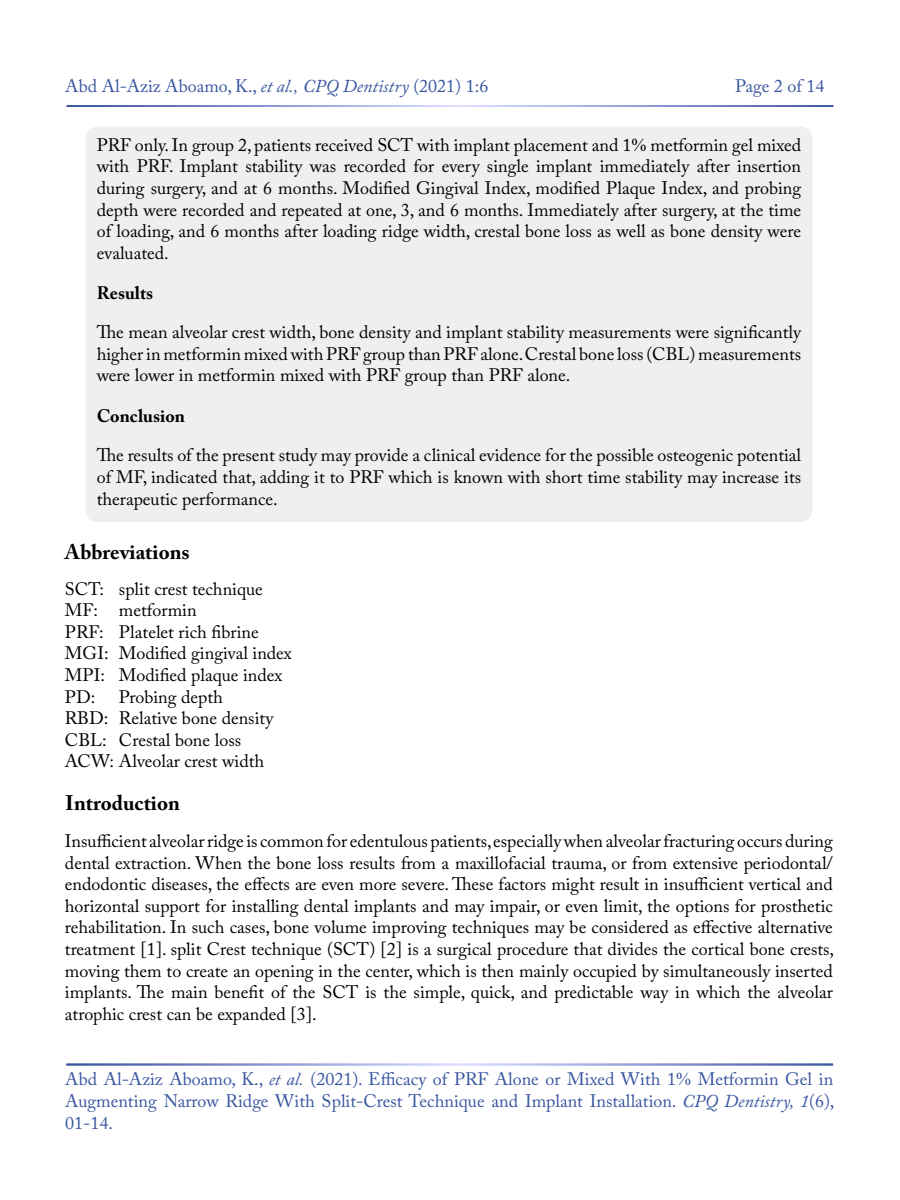
<style>
.page{position:relative;width:900px;height:1200px;background:#fff}
.page>*{position:absolute;margin:0;border:0;box-sizing:border-box;transform-origin:0 0}
.t1{font:700 21px "Adobe Caslon Pro";color:#000}
.t2{font:18px/21.6px "Adobe Caslon Pro";color:#000;text-align:justify}
.t3{font:18px/21.6px "Adobe Caslon Pro";color:#3955a0;text-align:justify}
.t4{font:700 18px "Adobe Caslon Pro";color:#000}
.s1{font-style:italic}
.s2{font-family:"Times New Roman"}
</style>
<div class="page">
<div style="left:86px;top:127px;width:726px;height:395px;background:#efeff0;border-radius:12px"></div>
<p class="t3" style="left:65px;top:75px;width:425px">Abd Al-Aziz Aboamo, K., <span class="s1">et al., CPQ Dentistry</span> (2021) 1:6</p>
<p class="t3" style="left:735px;top:75px;width:91px">Page 2 of 14</p>
<p class="t2" style="left:97px;top:134px;width:706px">PRF only. In group 2, patients received SCT with implant placement and 1<span class="s2">%</span> metformin gel mixed with PRF. Implant stability was recorded for every single implant immediately after insertion during surgery, and at 6 months. Modified Gingival Index, modified Plaque Index, and probing depth were recorded and repeated at one, 3, and 6 months. Immediately after surgery, at the time of loading, and 6 months after loading ridge width, crestal bone loss as well as bone density were evaluated.</p>
<p class="t4" style="left:97px;top:282px;width:58px">Results</p>
<p class="t2" style="left:97px;top:321px;width:706px">The mean alveolar crest width, bone density and implant stability measurements were significantly higher in metformin mixed with PRF group than PRF alone. Crestal bone loss (CBL) measurements were lower in metformin mixed with PRF group than PRF alone.</p>
<p class="t4" style="left:97px;top:405px;width:90px">Conclusion</p>
<p class="t2" style="left:97px;top:444px;width:706px">The results of the present study may provide a clinical evidence for the possible osteogenic potential of MF, indicated that, adding it to PRF which is known with short time stability may increase its therapeutic performance.</p>
<p class="t1" style="left:65px;top:539px;width:126px">Abbreviations</p>
<p class="t2" style="left:65px;top:578px;width:228px;text-align:left">SCT: split crest technique<br>MF: metformin<br>PRF: Platelet rich fibrine<br>MGI: Modified gingival index<br>MPI: Modified plaque index<br>PD:</p>
<p class="t2" style="left:65px;top:686px;width:210px;text-align:left;text-indent:54px">Probing depth<br>RBD: Relative bone density<br>CBL: Crestal bone loss<br>ACW: Alveolar crest width</p>
<p class="t1" style="left:65px;top:791px;width:116px">Introduction</p>
<p class="t2" style="left:65px;top:830px;width:771px">Insufficient alveolar ridge is common for edentulous patients, especially when alveolar fracturing occurs during dental extraction. When the bone loss results from a maxillofacial trauma, or from extensive periodontal/ endodontic diseases, the effects are even more severe. These factors might result in insufficient vertical and horizontal support for installing dental implants and may impair, or even limit, the options for prosthetic rehabilitation. In such cases, bone volume improving techniques may be considered as effective alternative treatment [1]. split Crest technique (SCT) [2] is a surgical procedure that divides the cortical bone crests, moving them to create an opening in the center, which is then mainly occupied by simultaneously inserted implants. The main benefit of the SCT is the simple, quick, and predictable way in which the alveolar atrophic crest can be expanded [3].</p>
<p class="t3" style="left:65px;top:1068px;width:771px">Abd Al-Aziz Aboamo, K., <span class="s1">et al.</span> (2021). Efficacy of PRF Alone or Mixed With 1<span class="s2">%</span> Metformin Gel in Augmenting Narrow Ridge With Split-Crest Technique and Implant Installation. <span class="s1">CPQ Dentistry, 1</span>(6), 01-14.</p>
</div>
